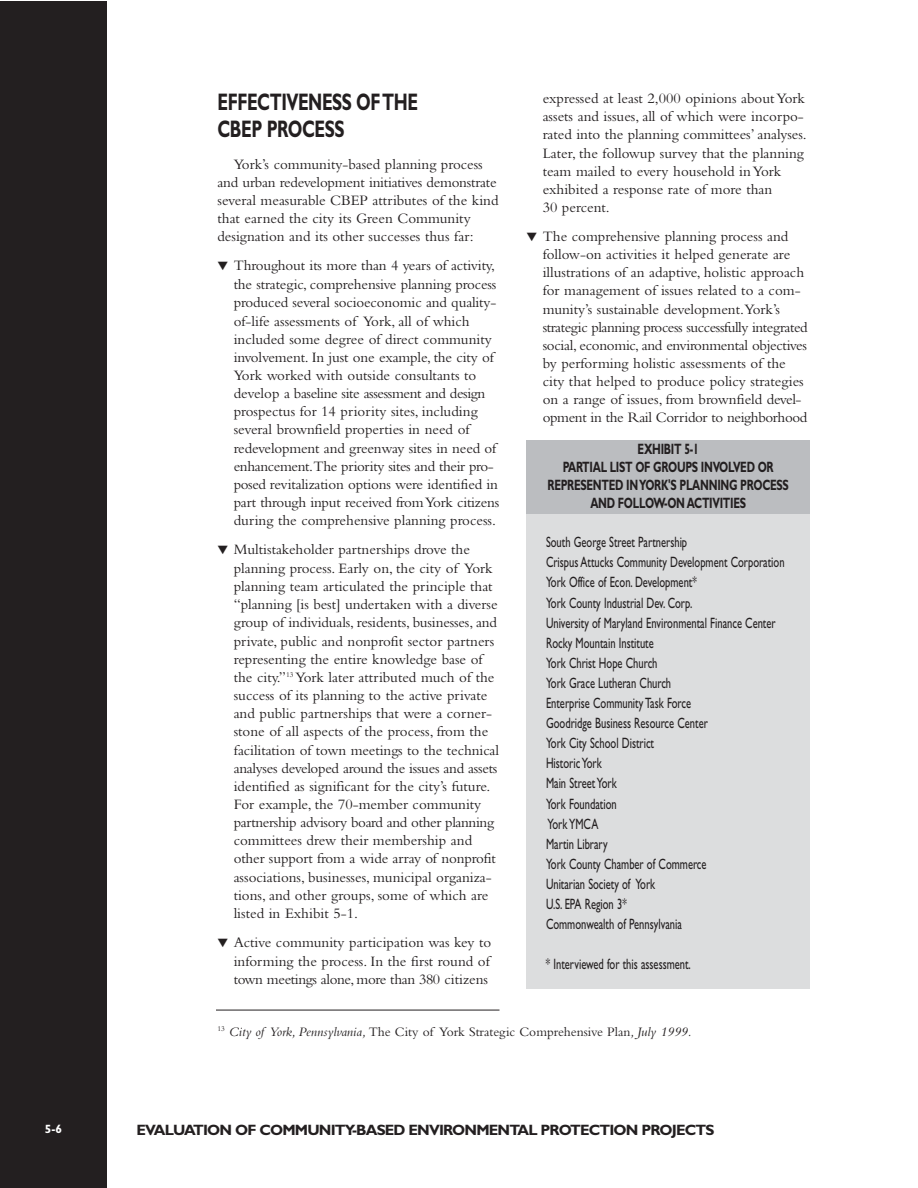
<style>
.page{position:relative;width:918px;height:1188px;background:#fff}
.page>*{position:absolute;margin:0;border:0;box-sizing:border-box;transform-origin:0 0}
.t1{font:700 24px/27.2px "Gill Sans";letter-spacing:-.03em;color:#231f20;scale:.7 1}
.t2{font:15px/18.1px "Bembo";color:#231f20}
.t3{font:15px/20.1px "Gill Sans";color:#231f20;scale:.7 1}
.t4{font:700 15px/18px "Gill Sans";letter-spacing:-.03em;color:#231f20;text-align:center;scale:.7 1}
.t5{font:700 15px "Gill Sans";letter-spacing:-.055em;color:#231f20}
.t6{font:13.5px "Bembo";color:#231f20}
.t7{font:700 12px "Gill Sans";color:#fff}
.s1{font-style:italic}
</style>
<div class="page">
<hr style="left:216px;top:1010px;width:284px;height:1px;background:#231f20">
<div style="left:526px;top:455px;width:284px;height:534px;background:#dcddde"></div>
<div style="left:526px;top:440px;width:284px;height:74px;background:#bbbdc0"></div>
<div style="left:0;top:1px;width:107px;height:1187px;background:#231f20"></div>
<p class="t7" style="left:45px;top:1125px;width:19px">5-6</p>
<h2 class="t1" style="left:218px;top:91px;width:288px">EFFECTIVENESS OF THE<br>CBEP PROCESS</h2>
<p class="t2" style="left:218px;top:156px;width:283px;text-indent:16px">York’s community-based planning process and urban redevelopment initiatives demonstrate several measurable CBEP attributes of the kind that earned the city its Green Community designation and its other successes thus far:</p>
<p class="t2" style="left:234px;top:258px;width:267px;text-indent:-16px">▼ Throughout its more than 4 years of activity, the strategic, comprehensive planning process produced several socioeconomic and quality&shy;of-life assessments of York, all of which included some degree of direct community involvement. In just one example, the city of York worked with outside consultants to develop a baseline site assessment and design prospectus for 14 priority sites, including several brownfield properties in need of redevelopment and greenway sites in need of enhancement.The priority sites and their pro&shy;posed revitalization options were identified in part through input received from York citizens during the comprehensive planning process.</p>
<p class="t2" style="left:234px;top:542px;width:267px;text-indent:-16px">▼ Multistakeholder partnerships drove the planning process. Early on, the city of York planning team articulated the principle that “planning [is best] undertaken with a diverse group of individuals, residents, businesses, and private, public and nonprofit sector partners representing the entire knowledge base of the city.”<sup>13</sup> York later attributed much of the success of its planning to the active private and public partnerships that were a corner&shy;stone of all aspects of the process, from the facilitation of town meetings to the technical analyses developed around the issues and assets identified as significant for the city’s future.<br>For example, the 70-member community partnership advisory board and other planning committees drew their membership and other support from a wide array of nonprofit associations, businesses, municipal organiza&shy;tions, and other groups, some of which are listed in Exhibit 5-1.</p>
<p class="t2" style="left:234px;top:934px;width:259px;line-height:18.6px;text-align:justify;text-indent:-16px">▼ Active community participation was key to informing the process. In the first round of town meetings alone, more than 380 citizens</p>
<p class="t2" style="left:543px;top:91px;width:266px">expressed at least 2,000 opinions about York assets and issues, all of which were incorpo&shy;rated into the planning committees’ analyses.<br>Later, the followup survey that the planning team mailed to every household in York exhibited a response rate of more than<br>30 percent.</p>
<p class="t2" style="left:543px;top:228px;width:267px;text-indent:-16px">▼ The comprehensive planning process and follow-on activities it helped generate are illustrations of an adaptive, holistic approach for management of issues related to a com&shy;munity’s sustainable development.York’s strategic planning process successfully integrated social, economic, and environmental objectives by performing holistic assessments of the city that helped to produce policy strategies on a range of issues, from brownfield devel&shy;opment in the Rail Corridor to neighborhood</p>
<p class="t4" style="left:548px;top:441px;width:346px">EXHIBIT 5-1<br>PARTIAL LIST OF GROUPS INVOLVED OR<br>REPRESENTED IN YORK'S PLANNING PROCESS<br>AND FOLLOW-ON ACTIVITIES</p>
<p class="t3" style="left:546px;top:534px;width:342px">South George Street Partnership<br>Crispus Attucks Community Development Corporation<br>York Office of Econ. Development*<br>York County Industrial Dev. Corp.<br>University of Maryland Environmental Finance Center<br>Rocky Mountain Institute<br>York Christ Hope Church<br>York Grace Lutheran Church<br>Enterprise Community Task Force<br>Goodridge Business Resource Center<br>York City School District<br>Historic York<br>Main Street York<br>York Foundation<br>York YMCA<br>Martin Library<br>York County Chamber of Commerce<br>Unitarian Society of York</p>
<p class="t3" style="left:546px;top:896px;width:196px">U.S. EPA Region 3*<br>Commonwealth of Pennsylvania</p>
<p class="t3" style="left:546px;top:956px;width:209px">* Interviewed for this assessment.</p>
<p class="t6" style="left:218px;top:1027px;width:476px"><sup>13</sup> <span class="s1">City of York, Pennsylvania,</span> The City of York Strategic Comprehensive Plan<span class="s1">, July 1999.</span></p>
<p class="t5" style="left:136px;top:1124px;width:579px">EVALUATION OF COMMUNITY-BASED ENVIRONMENTAL PROTECTION PROJECTS</p>
</div>
